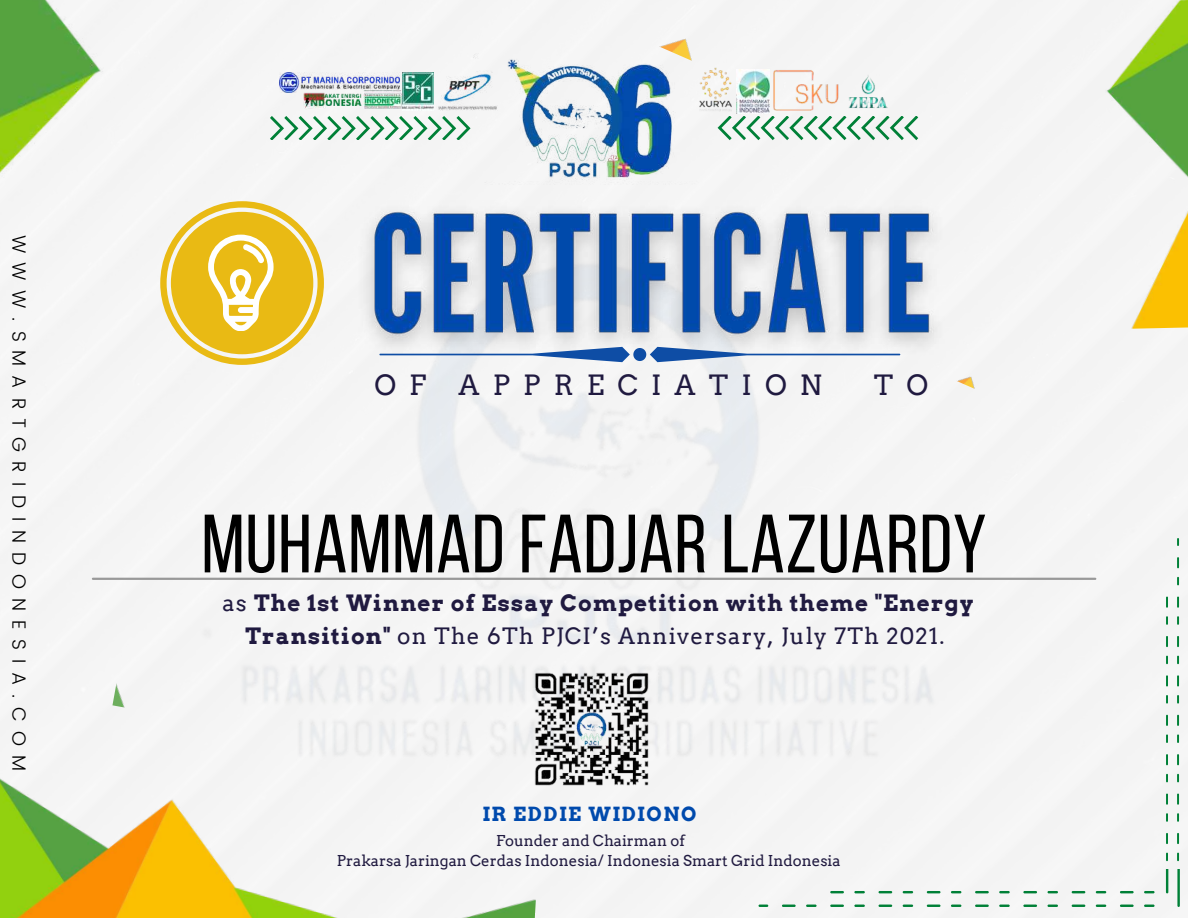
<style>
.page{position:relative;width:1188px;height:918px;background:#f5f5f5}
.page>*{position:absolute;margin:0;border:0;box-sizing:border-box;transform-origin:0 0}
.t1{font:82.5px "Bebas Neue";letter-spacing:.01em;color:#000}
.t2{font:27.9px "Arvo";letter-spacing:.47em;color:#201a40}
.t3{font:700 22.5px/33.8px "Arvo";letter-spacing:.055em;color:#201a40;text-align:center}
.t4{font:700 19.5px "Arvo";letter-spacing:.08em;color:#004aad}
.t5{font:300 19.2px "Poppins";letter-spacing:.47em;color:#000}
.t6{font:15px/20.2px "Arvo";color:#201a40;text-align:center}
.s1{font-weight:400}
</style>
<div class="page">
<img style="left:112px;top:235px;width:971px;height:547px">
<img style="left:341px;top:159px;width:622px;height:251px">
<svg style="left:160px;top:201px;width:164px;height:164px"></svg>
<svg style="left:270px;top:116px;width:201px;height:24px"></svg>
<svg style="left:718px;top:117px;width:200px;height:23px"></svg>
<hr style="left:93px;top:578px;width:1002px;height:2px;background:#737373">
<img style="left:473px;top:54px;width:234px;height:130px">
<img style="left:530px;top:667px;width:123px;height:124px">
<img style="left:279px;top:73px;width:121px;height:20px">
<img style="left:304px;top:87px;width:58px;height:24px">
<img style="left:402px;top:72px;width:32px;height:39px">
<img style="left:436px;top:70px;width:63px;height:41px">
<img style="left:737px;top:68px;width:157px;height:45px">
<img style="left:696px;top:62px;width:41px;height:54px">
<img style="left:364px;top:91px;width:38px;height:18px">
<svg style="left:379px;top:347px;width:521px;height:15px"></svg>
<svg style="left:708px;top:869px;width:472px;height:38px"></svg>
<svg style="left:1152px;top:520px;width:27px;height:342px"></svg>
<img style="left:1072px;top:0;width:116px;height:330px">
<img style="left:0;top:727px;width:544px;height:191px">
<img style="left:659px;top:24px;width:47px;height:39px">
<img style="left:112px;top:680px;width:48px;height:33px">
<img style="left:0;top:0;width:160px;height:216px">
<img style="left:956px;top:368px;width:26px;height:22px">
<p class="t5" style="left:30px;top:235px;width:537px;rotate:90deg">WWW.SMARTGRIDINDONESIA.COM</p>
<p class="t2" style="left:374px;top:369px;width:449px">OF APPRECIATION</p>
<p class="t2" style="left:874px;top:369px;width:56px">T O</p>
<h1 class="t1" style="left:201px;top:511px;width:787px">MUHAMMAD FADJAR LAZUARDY</h1>
<p class="t3" style="left:222px;top:586px;width:752px"><span class="s1">as</span> The 1st Winner of Essay Competition with theme "Energy<br>Transition" <span class="s1">on The 6Th PJCI’s Anniversary, July 7Th 2021.</span></p>
<p class="t4" style="left:482px;top:803px;width:216px">IR EDDIE WIDIONO</p>
<p class="t6" style="left:337px;top:830px;width:505px">Founder and Chairman of<br>Prakarsa Jaringan Cerdas Indonesia/ Indonesia Smart Grid Indonesia</p>
</div>
